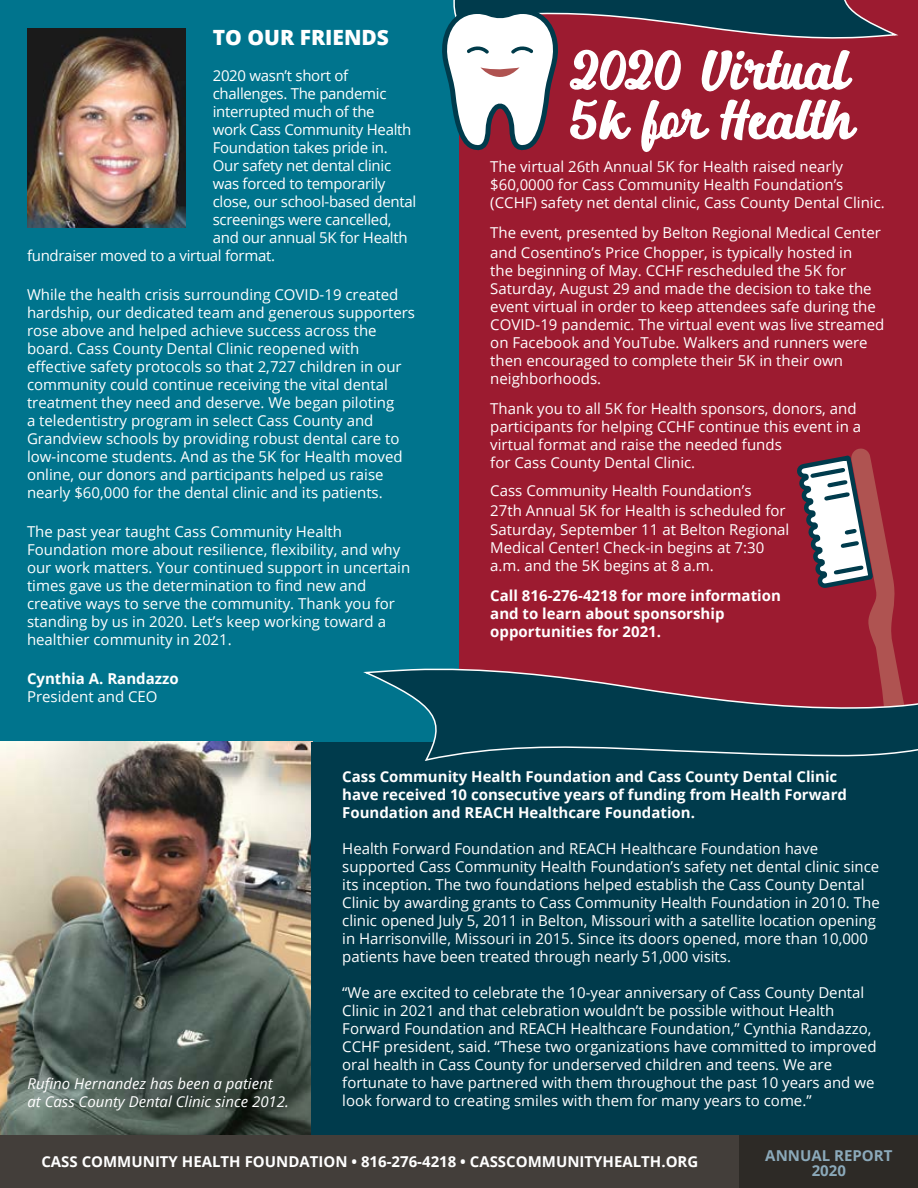
<style>
.page{position:relative;width:918px;height:1188px;background:#fff}
.page>*{position:absolute;margin:0;border:0;box-sizing:border-box;transform-origin:0 0}
.t1{font:800 21px "Open Sans";color:#fff}
.t2{font:15px/18px "Open Sans";color:#fff}
.t3{font:700 15px/18px "Open Sans";color:#fff}
.t4{font:15px "Open Sans";letter-spacing:-.02em;color:#fff}
.t5{font:italic 15px/18px "Open Sans";color:#fff}
.t6{font:700 15px/15px "Open Sans";color:#8ba9ba;text-align:center}
</style>
<div class="page">
<div style="left:0;top:0;width:459px;height:742px;background:#00748d"></div>
<div style="left:0;top:1135px;width:740px;height:53px;background:#433e3a"></div>
<div style="left:740px;top:1135px;width:178px;height:53px;background:#2d2a26"></div>
<img style="left:0;top:742px;width:312px;height:393px">
<div style="left:312px;top:742px;width:606px;height:393px;background:#003b4c"></div>
<div style="left:459px;top:0;width:459px;height:742px;background:#9c1b30"></div>
<svg style="left:797px;top:448px;width:100px;height:219px"></svg>
<svg style="left:363px;top:667px;width:555px;height:94px"></svg>
<svg style="left:442px;top:0;width:456px;height:152px"></svg>
<hr style="left:917px;top:0;width:1px;height:594px;background:#2d2a26">
<img style="left:27px;top:29px;width:159px;height:199px">
<h1 class="t1" style="left:213px;top:21px;width:178px">TO OUR FRIENDS</h1>
<p class="t4" style="left:213px;top:65px;width:137px">2020 wasn’t short of</p>
<p class="t4" style="left:213px;top:83px;width:175px">challenges. The pandemic</p>
<p class="t4" style="left:213px;top:101px;width:163px">interrupted much of the</p>
<p class="t4" style="left:213px;top:119px;width:200px">work Cass Community Health</p>
<p class="t4" style="left:213px;top:137px;width:177px">Foundation takes pride in.</p>
<p class="t4" style="left:213px;top:155px;width:180px">Our safety net dental clinic</p>
<p class="t4" style="left:213px;top:173px;width:174px">was forced to temporarily</p>
<p class="t4" style="left:213px;top:191px;width:205px">close, our school-based dental</p>
<p class="t4" style="left:213px;top:209px;width:180px">screenings were cancelled,</p>
<p class="t4" style="left:213px;top:227px;width:196px">and our annual 5K for Health</p>
<p class="t4" style="left:27px;top:245px;width:250px">fundraiser moved to a virtual format.</p>
<p class="t2" style="left:27px;top:285px;width:390px">While the health crisis surrounding COVID-19 created hardship, our dedicated team and generous supporters rose above and helped achieve success across the board. Cass County Dental Clinic reopened with effective safety protocols so that 2,727 children in our community could continue receiving the vital dental treatment they need and deserve. We began piloting<br>a teledentistry program in select Cass County and Grandview schools by providing robust dental care to low-income students. And as the 5K for Health moved online, our donors and participants helped us raise nearly $60,000 for the dental clinic and its patients.</p>
<p class="t2" style="left:27px;top:522px;width:385px">The past year taught Cass Community Health Foundation more about resilience, flexibility, and why our work matters. Your continued support in uncertain times gave us the determination to find new and creative ways to serve the community. Thank you for standing by us in 2020. Let’s keep working toward a healthier community in 2021.</p>
<p class="t3" style="left:27px;top:669px;width:153px">Cynthia A. Randazzo</p>
<p class="t2" style="left:27px;top:687px;width:132px">President and CEO</p>
<p class="t2" style="left:490px;top:158px;width:396px">The virtual 26th Annual 5K for Health raised nearly $60,0000 for Cass Community Health Foundation’s (CCHF) safety net dental clinic, Cass County Dental Clinic.</p>
<p class="t2" style="left:490px;top:223px;width:392px;line-height:19.5px">The event, presented by Belton Regional Medical Center and Cosentino’s Price Chopper, is typically hosted in</p>
<p class="t2" style="left:490px;top:261px;width:396px">the beginning of May. CCHF rescheduled the 5K for Saturday, August 29 and made the decision to take the event virtual in order to keep attendees safe during the COVID-19 pandemic. The virtual event was live streamed on Facebook and YouTube. Walkers and runners were then encouraged to complete their 5K in their own neighborhoods.</p>
<p class="t2" style="left:490px;top:399px;width:372px">Thank you to all 5K for Health sponsors, donors, and participants for helping CCHF continue this event in a virtual format and raise the needed funds<br>for Cass County Dental Clinic.</p>
<p class="t2" style="left:490px;top:481px;width:301px;line-height:19.5px">Cass Community Health Foundation’s<br>27th Annual 5K for Health is scheduled for<br>Saturday, September 11 at Belton Regional</p>
<p class="t2" style="left:490px;top:539px;width:275px">Medical Center! Check-in begins at 7:30 a.m. and the 5K begins at 8 a.m.</p>
<p class="t3" style="left:490px;top:587px;width:292px">Call 816-276-4218 for more information and to learn about sponsorship opportunities for 2021.</p>
<p class="t5" style="left:28px;top:1074px;width:263px">Rufino Hernandez has been a patient at Cass County Dental Clinic since 2012.</p>
<p class="t3" style="left:342px;top:767px;width:506px">Cass Community Health Foundation and Cass County Dental Clinic have received 10 consecutive years of funding from Health Forward<br>Foundation and REACH Healthcare Foundation.</p>
<p class="t2" style="left:342px;top:839px;width:539px">Health Forward Foundation and REACH Healthcare Foundation have supported Cass Community Health Foundation’s safety net dental clinic since its inception. The two foundations helped establish the Cass County Dental Clinic by awarding grants to Cass Community Health Foundation in 2010. The clinic opened July 5, 2011 in Belton, Missouri with a satellite location opening in Harrisonville, Missouri in 2015. Since its doors opened, more than 10,000 patients have been treated through nearly 51,000 visits.</p>
<p class="t2" style="left:342px;top:983px;width:536px">“We are excited to celebrate the 10-year anniversary of Cass County Dental Clinic in 2021 and that celebration wouldn’t be possible without Health Forward Foundation and REACH Healthcare Foundation,” Cynthia Randazzo, CCHF president, said. “These two organizations have committed to improved oral health in Cass County for underserved children and teens. We are fortunate to have partnered with them throughout the past 10 years and we look forward to creating smiles with them for many years to come.”</p>
<p class="t3" style="left:41px;top:1152px;width:659px">CASS COMMUNITY HEALTH FOUNDATION • 816-276-4218 • CASSCOMMUNITYHEALTH.ORG</p>
<p class="t6" style="left:765px;top:1147px;width:129px">ANNUAL REPORT<br>2020</p>
</div>
